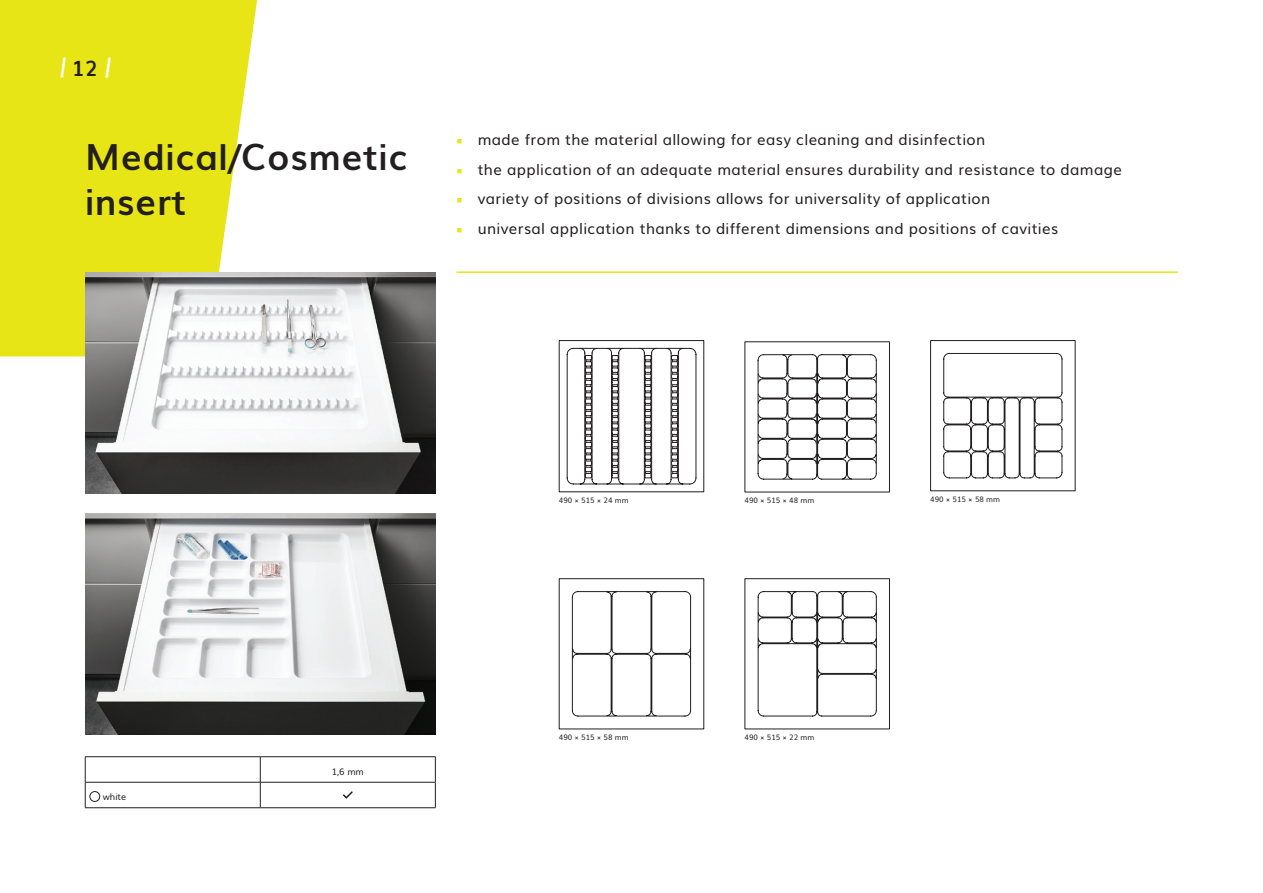
<style>
.page{position:relative;width:1263px;height:893px;background:#fff}
.page>*{position:absolute;margin:0;border:0;box-sizing:border-box;transform-origin:0 0}
.t1{font:700 36px/45px "Muli";letter-spacing:.02em;color:#231f20}
.t2{font:700 21px "Muli";color:#fff}
.t3{font:15px "Muli";letter-spacing:.025em;color:#231f20}
.t4{font:9px "Muli";color:#231f20}
.t5{font:7.5px "Muli";color:#231f20}
.s1{color:#231f20}
.s2{font-family:"Minion Pro";color:#e7e515}
</style>
<div class="page">
<div style="left:0;top:0;width:257px;height:356px;background:#e7e515"></div>
<hr style="left:85px;top:756px;width:175px;height:1px;background:#231f20">
<hr style="left:260px;top:756px;width:175px;height:1px;background:#231f20">
<hr style="left:85px;top:782px;width:175px;height:1px;background:#231f20">
<svg style="left:85px;top:757px;width:1px;height:50px"></svg>
<hr style="left:260px;top:782px;width:175px;height:1px;background:#231f20">
<svg style="left:260px;top:757px;width:1px;height:50px"></svg>
<svg style="left:435px;top:757px;width:1px;height:50px"></svg>
<hr style="left:85px;top:807px;width:175px;height:1px;background:#231f20">
<hr style="left:260px;top:807px;width:175px;height:1px;background:#231f20">
<div style="left:89px;top:791px;width:11px;height:11px;border:1px solid #231f20;border-radius:50%"></div>
<svg style="left:343px;top:791px;width:10px;height:8px"></svg>
<hr style="left:456px;top:271px;width:722px;height:2px;background:#e7e515">
<svg style="left:571px;top:591px;width:120px;height:126px"></svg>
<div style="left:744px;top:578px;width:146px;height:151px;border:1px solid #231f20"></div>
<svg style="left:757px;top:591px;width:120px;height:126px"></svg>
<div style="left:930px;top:340px;width:145px;height:151px;border:1px solid #231f20"></div>
<svg style="left:943px;top:353px;width:120px;height:126px"></svg>
<svg style="left:757px;top:354px;width:120px;height:126px"></svg>
<svg style="left:566px;top:348px;width:131px;height:137px"></svg>
<img style="left:85px;top:272px;width:350px;height:221px">
<img style="left:85px;top:513px;width:350px;height:222px">
<h2 class="t2" style="left:60px;top:49px;width:55px">|<span class="s1">12</span> |</h2>
<h1 class="t1" style="left:85px;top:132px;width:324px">Medical/Cosmetic insert</h1>
<p class="t3" style="left:456px;top:128px;width:530px"><span class="s2">■</span> made from the material allowing for easy cleaning and disinfection</p>
<p class="t3" style="left:456px;top:157px;width:667px"><span class="s2">■</span> the application of an adequate material ensures durability and resistance to damage</p>
<p class="t3" style="left:456px;top:187px;width:535px"><span class="s2">■</span> variety of positions of divisions allows for universality of application</p>
<p class="t3" style="left:456px;top:216px;width:603px"><span class="s2">■</span> universal application thanks to different dimensions and positions of cavities</p>
<p class="t4" style="left:103px;top:790px;width:25px">white</p>
<p class="t4" style="left:332px;top:764px;width:34px">1,6 mm</p>
<p class="t5" style="left:559px;top:494px;width:71px">490 × 515 × 24 mm</p>
<p class="t5" style="left:744px;top:494px;width:71px">490 × 515 × 48 mm</p>
<p class="t5" style="left:930px;top:493px;width:71px">490 × 515 × 58 mm</p>
<p class="t5" style="left:559px;top:731px;width:71px">490 × 515 × 58 mm</p>
<p class="t5" style="left:744px;top:731px;width:71px">490 × 515 × 22 mm</p>
</div>
